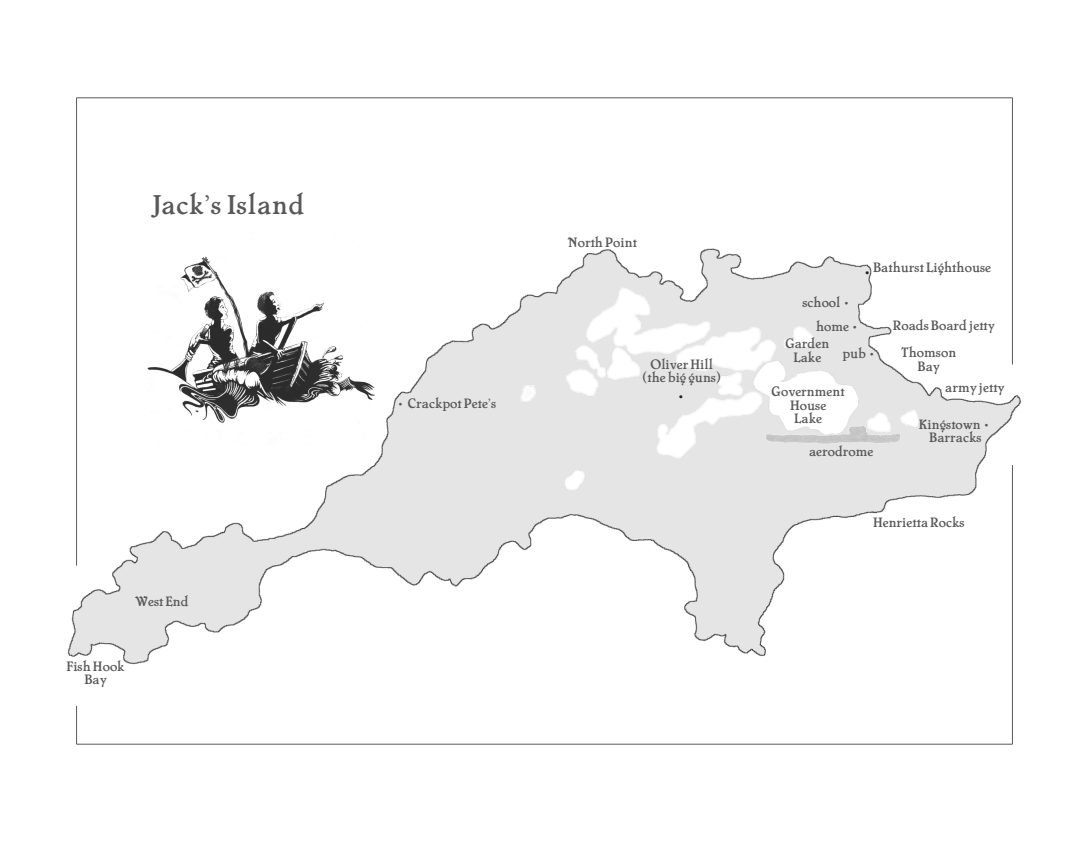
<style>
.page{position:relative;width:1089px;height:842px;background:#fff}
.page>*{position:absolute;margin:0;border:0;box-sizing:border-box;transform-origin:0 0}
.t1{font:27px "Cheboygan";letter-spacing:.025em;color:#57585a}
.t2{font:15px "Courier";color:#231f20}
.t3{font:13.5px/13.5px "Cheboygan";color:#57585a;text-align:center}
.s1{font-family:"Adobe Garamond"}
.s2{font-family:"Courier"}
</style>
<div class="page">
<img style="left:67px;top:221px;width:955px;height:472px">
<div style="left:77px;top:186px;width:302px;height:108px;background:#fff"></div>
<div style="left:77px;top:226px;width:297px;height:220px;background:#fff"></div>
<img style="left:147px;top:256px;width:227px;height:167px">
<hr style="left:77px;top:744px;width:935px;height:1px;background:#57585a">
<hr style="left:76px;top:706px;width:1px;height:38px;background:#57585a">
<hr style="left:76px;top:98px;width:1px;height:468px;background:#57585a">
<hr style="left:77px;top:97px;width:935px;height:1px;background:#57585a">
<hr style="left:1012px;top:98px;width:1px;height:266px;background:#57585a">
<hr style="left:1012px;top:465px;width:1px;height:279px;background:#57585a">
<h1 class="t1" style="left:152px;top:189px;width:153px">Jack<span class="s1">’</span>s Island</h1>
<p class="t3" style="left:135px;top:594px;width:55px">West End</p>
<p class="t3" style="left:66px;top:659px;width:60px">Fish Hook<br>Bay</p>
<p class="t3" style="left:396px;top:396px;width:101px"><span class="s2">•</span> Crackpot Pete<span class="s1">’</span>s</p>
<p class="t3" style="left:568px;top:236px;width:70px">North Point</p>
<p class="t3" style="left:642px;top:357px;width:79px">Oliver Hill (the big guns)</p>
<p class="t2" style="left:676px;top:392px;width:10px">•</p>
<p class="t3" style="left:802px;top:296px;width:50px">school <span class="s2">•</span></p>
<p class="t3" style="left:815px;top:320px;width:45px">home <span class="s2">•</span></p>
<p class="t3" style="left:872px;top:260px;width:119px">Bathurst Lighthouse</p>
<p class="t2" style="left:862px;top:267px;width:10px">•</p>
<p class="t3" style="left:892px;top:319px;width:104px">Roads Board jetty</p>
<p class="t3" style="left:785px;top:337px;width:45px">Garden<br>Lake</p>
<p class="t3" style="left:842px;top:347px;width:35px">pub <span class="s2">•</span></p>
<p class="t3" style="left:771px;top:385px;width:75px">Government<br>House<br>Lake</p>
<p class="t3" style="left:808px;top:445px;width:66px">aerodrome</p>
<p class="t3" style="left:901px;top:346px;width:56px">Thomson<br>Bay</p>
<p class="t3" style="left:944px;top:381px;width:61px">army jetty</p>
<p class="t3" style="left:918px;top:417px;width:74px">Kingstown <span class="s2">•<br></span>Barracks</p>
<p class="t3" style="left:872px;top:515px;width:93px">Henrietta Rocks</p>
</div>
